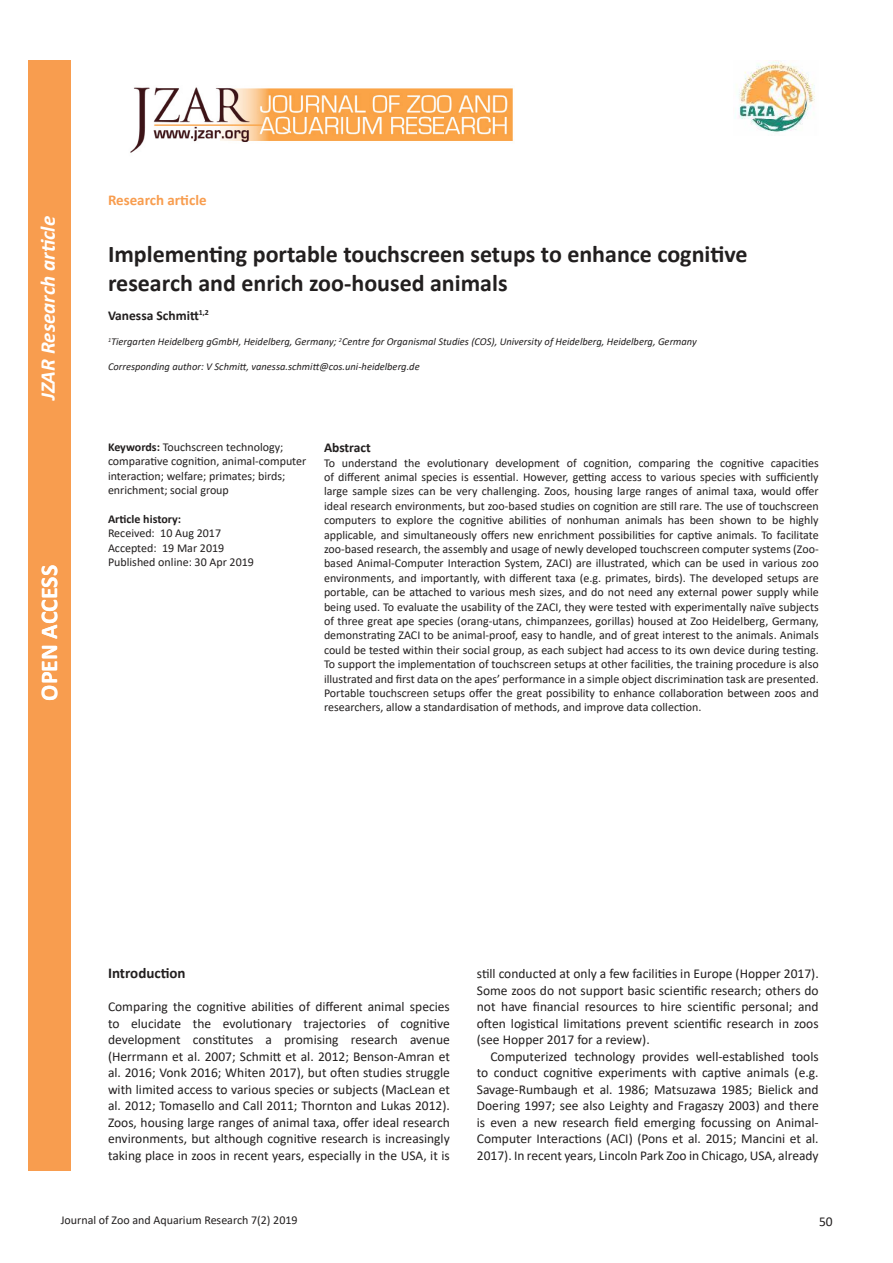
<style>
.page{position:relative;width:893px;height:1263px;background:#fff}
.page>*{position:absolute;margin:0;border:0;box-sizing:border-box;transform-origin:0 0}
.t1{font:700 24px/28.8px "Calibri";color:#221f1f}
.t2{font:700 24px "Calibri";color:#fff}
.t3{font:italic 700 21px "Calibri";color:#fff}
.t4{font:700 15px "Calibri";color:#f89d4f}
.t5{font:700 15px "Calibri";color:#221f1f}
.t6{font:13.5px/16.5px "Calibri";color:#221f1f;text-align:justify}
.t7{font:700 13.5px "Calibri";color:#221f1f}
.t8{font:12px/14.4px "Calibri";color:#221f1f}
.t9{font:700 12px "Calibri";color:#221f1f}
.t10{font:italic 10.5px "Calibri";color:#221f1f}
.s1{font-weight:700}
</style>
<div class="page">
<img style="left:735px;top:61px;width:80px;height:72px">
<img style="left:130px;top:87px;width:383px;height:66px">
<div style="left:28px;top:61px;width:42px;height:1110px;background:#f89d4f"></div>
<h2 class="t3" style="left:33px;top:400px;width:186px;rotate:-90deg">JZAR Research article</h2>
<h1 class="t2" style="left:35px;top:701px;width:137px;rotate:-90deg">OPEN ACCESS</h1>
<p class="t4" style="left:108px;top:189px;width:100px">Research article</p>
<h1 class="t1" style="left:108px;top:240px;width:641px">Implementing portable touchscreen setups to enhance cognitive research and enrich zoo-housed animals</h1>
<p class="t7" style="left:108px;top:306px;width:102px">Vanessa Schmitt<sup>1,2</sup></p>
<p class="t10" style="left:108px;top:338px;width:590px"><sup>1</sup>Tiergarten Heidelberg gGmbH, Heidelberg, Germany; <sup>2</sup>Centre for Organismal Studies (COS), University of Heidelberg, Heidelberg, Germany</p>
<p class="t10" style="left:108px;top:360px;width:313px">Corresponding author: V Schmitt, vanessa.schmitt@cos.uni-heidelberg.de</p>
<p class="t8" style="left:108px;top:441px;width:200px"><span class="s1">Keywords:</span> Touchscreen technology; comparative cognition, animal-computer interaction; welfare; primates; birds; enrichment; social group</p>
<p class="t9" style="left:108px;top:511px;width:75px">Article history:</p>
<p class="t8" style="left:108px;top:526px;width:147px">Received: 10 Aug 2017<br>Accepted: 19 Mar 2019<br>Published online: 30 Apr 2019</p>
<p class="t7" style="left:324px;top:438px;width:48px">Abstract</p>
<p class="t8" style="left:324px;top:455px;width:496px;text-align:justify">To understand the evolutionary development of cognition, comparing the cognitive capacities of different animal species is essential. However, getting access to various species with sufficiently large sample sizes can be very challenging. Zoos, housing large ranges of animal taxa, would offer ideal research environments, but zoo-based studies on cognition are still rare. The use of touchscreen computers to explore the cognitive abilities of nonhuman animals has been shown to be highly applicable, and simultaneously offers new enrichment possibilities for captive animals. To facilitate zoo-based research, the assembly and usage of newly developed touchscreen computer systems (Zoo&shy;based Animal-Computer Interaction System, ZACI) are illustrated, which can be used in various zoo environments, and importantly, with different taxa (e.g. primates, birds). The developed setups are portable, can be attached to various mesh sizes, and do not need any external power supply while being used. To evaluate the usability of the ZACI, they were tested with experimentally naïve subjects of three great ape species (orang-utans, chimpanzees, gorillas) housed at Zoo Heidelberg, Germany, demonstrating ZACI to be animal-proof, easy to handle, and of great interest to the animals. Animals could be tested within their social group, as each subject had access to its own device during testing.<br>To support the implementation of touchscreen setups at other facilities, the training procedure is also illustrated and first data on the apes’ performance in a simple object discrimination task are presented.<br>Portable touchscreen setups offer the great possibility to enhance collaboration between zoos and researchers, allow a standardisation of methods, and improve data collection.</p>
<p class="t5" style="left:108px;top:962px;width:79px">Introduction</p>
<p class="t6" style="left:108px;top:998px;width:343px">Comparing the cognitive abilities of different animal species to elucidate the evolutionary trajectories of cognitive development constitutes a promising research avenue (Herrmann et al. 2007; Schmitt et al. 2012; Benson-Amran et al. 2016; Vonk 2016; Whiten 2017), but often studies struggle with limited access to various species or subjects (MacLean et al. 2012; Tomasello and Call 2011; Thornton and Lukas 2012).<br>Zoos, housing large ranges of animal taxa, offer ideal research environments, but although cognitive research is increasingly taking place in zoos in recent years, especially in the USA, it is</p>
<p class="t6" style="left:477px;top:965px;width:343px">still conducted at only a few facilities in Europe (Hopper 2017).<br>Some zoos do not support basic scientific research; others do not have financial resources to hire scientific personal; and often logistical limitations prevent scientific research in zoos (see Hopper 2017 for a review).</p>
<p class="t6" style="left:477px;top:1047px;width:343px;text-indent:14px">Computerized technology provides well-established tools to conduct cognitive experiments with captive animals (e.g.<br>Savage-Rumbaugh et al. 1986; Matsuzawa 1985; Bielick and Doering 1997; see also Leighty and Fragaszy 2003) and there is even a new research field emerging focussing on Animal-Computer Interactions (ACI) (Pons et al. 2015; Mancini et al.<br>2017). In recent years, Lincoln Park Zoo in Chicago, USA, already</p>
<p class="t8" style="left:61px;top:1214px;width:238px">Journal of Zoo and Aquarium Research 7(2) 2019</p>
<p class="t6" style="left:819px;top:1214px;width:15px">50</p>
</div>
